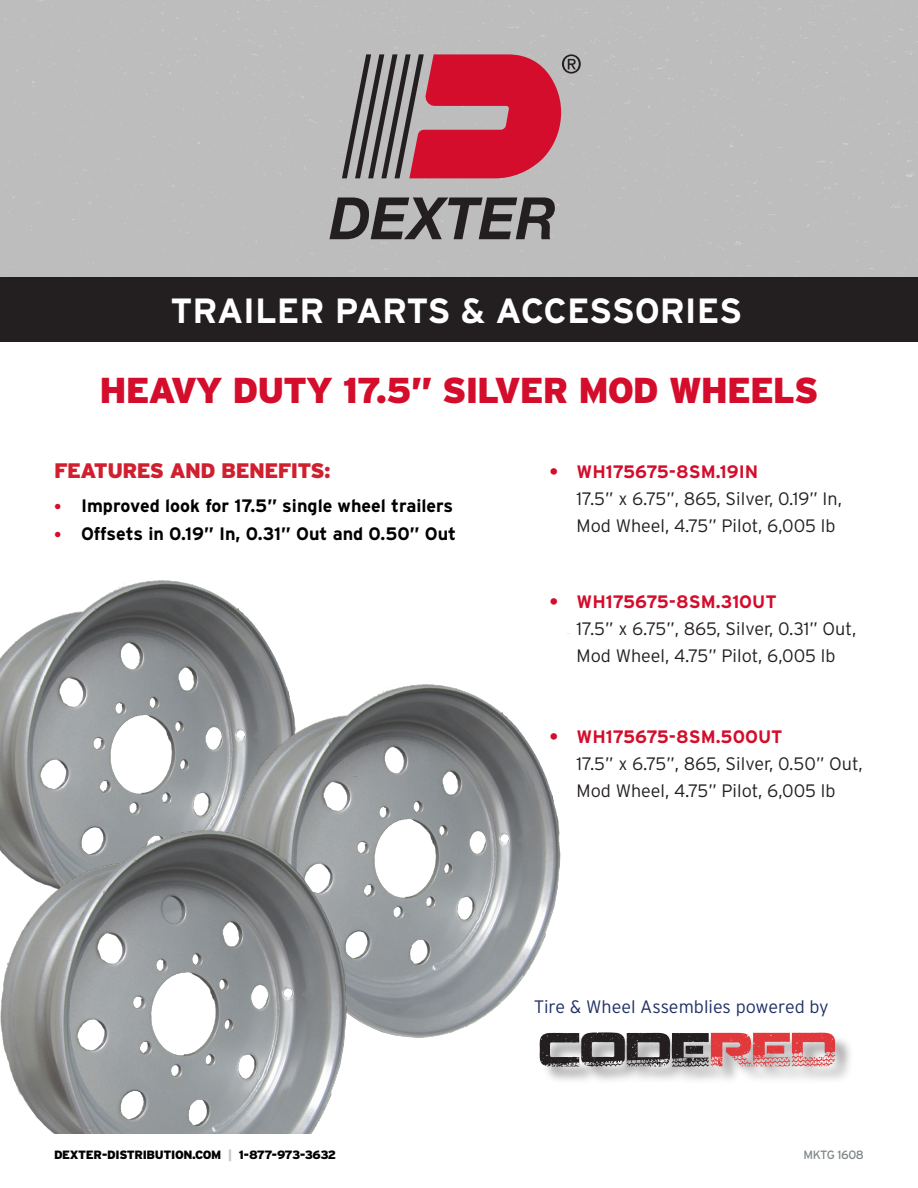
<style>
.page{position:relative;width:918px;height:1188px;background:#fff}
.page>*{position:absolute;margin:0;border:0;box-sizing:border-box;transform-origin:0 0}
.t1{font:900 36px "Interstate";letter-spacing:-.03em;color:#d30d2b}
.Level_2_paragraph{font:700 34.95px "Interstate";letter-spacing:-.005em;color:#fff}
.t2{font:900 21px "Interstate";letter-spacing:-.03em;color:#d0202f}
.t3{font:300 18px/27px "Interstate";color:#231f20}
.t4{font:700 18px "Interstate";color:#000001}
.t5{font:300 18px "Interstate";color:#1e2f64}
.t6{font:900 12px "Interstate";letter-spacing:-.03em;color:#000001}
.t7{font:12px "Interstate";letter-spacing:-.03em;color:#808588}
.s1{font-size:15px;color:#d30d2b}
.s2{font-weight:700;color:#d30d2b}
.s3{color:#c7cacc}
</style>
<div class="page">
<div style="left:0;top:0;width:918px;height:277px;background:#bdbdbd"></div>
<div style="left:0;top:277px;width:918px;height:65px;background:#231f20"></div>
<svg style="left:329px;top:197px;width:226px;height:42px;background:#706e6e"></svg>
<svg style="left:342px;top:54px;width:239px;height:124px;background:#b65b69"></svg>
<div style="left:542px;top:1035px;width:311px;height:50px;background:#231f20;opacity:.35"></div>
<svg style="left:540px;top:1032px;width:295px;height:35px;background:#cb7f81"></svg>
<img style="left:0;top:529px;width:306px;height:248px">
<img style="left:138px;top:633px;width:570px;height:428px">
<img style="left:0;top:777px;width:502px;height:357px">
<p class="Level_2_paragraph" style="left:170px;top:290px;width:573px">TRAILER PARTS &amp; ACCESSORIES</p>
<p class="t1" style="left:100px;top:368px;width:720px">HEAVY DUTY 17.5” SILVER MOD WHEELS</p>
<p class="t2" style="left:54px;top:458px;width:278px">FEATURES AND BENEFITS:</p>
<p class="t4" style="left:54px;top:495px;width:401px"><span class="s1">•</span> Improved look for 17.5” single wheel trailers</p>
<p class="t4" style="left:54px;top:523px;width:404px"><span class="s1">•</span> Offsets in 0.19” In, 0.31” Out and 0.50” Out</p>
<p class="t3" style="left:577px;top:458px;width:267px;text-indent:-27px"><span class="s2">• WH175675-8SM.19IN<br></span>17.5” x 6.75”, 865, Silver, 0.19” In,<br>Mod Wheel, 4.75” Pilot, 6,005 lb</p>
<p class="t3" style="left:577px;top:588px;width:281px;text-indent:-27px"><span class="s2">• WH175675-8SM.31OUT<br></span>17.5” x 6.75”, 865, Silver, 0.31” Out,<br>Mod Wheel, 4.75” Pilot, 6,005 lb</p>
<p class="t3" style="left:577px;top:723px;width:288px;text-indent:-27px"><span class="s2">• WH175675-8SM.50OUT<br></span>17.5” x 6.75”, 865, Silver, 0.50” Out,<br>Mod Wheel, 4.75” Pilot, 6,005 lb</p>
<p class="t5" style="left:534px;top:996px;width:297px">Tire &amp; Wheel Assemblies powered by</p>
<p class="t6" style="left:54px;top:1147px;width:284px">DEXTER-DISTRIBUTION.COM <span class="s3">|</span> 1-877-973-3632</p>
<p class="t7" style="left:803px;top:1147px;width:62px">MKTG 1608</p>
</div>
